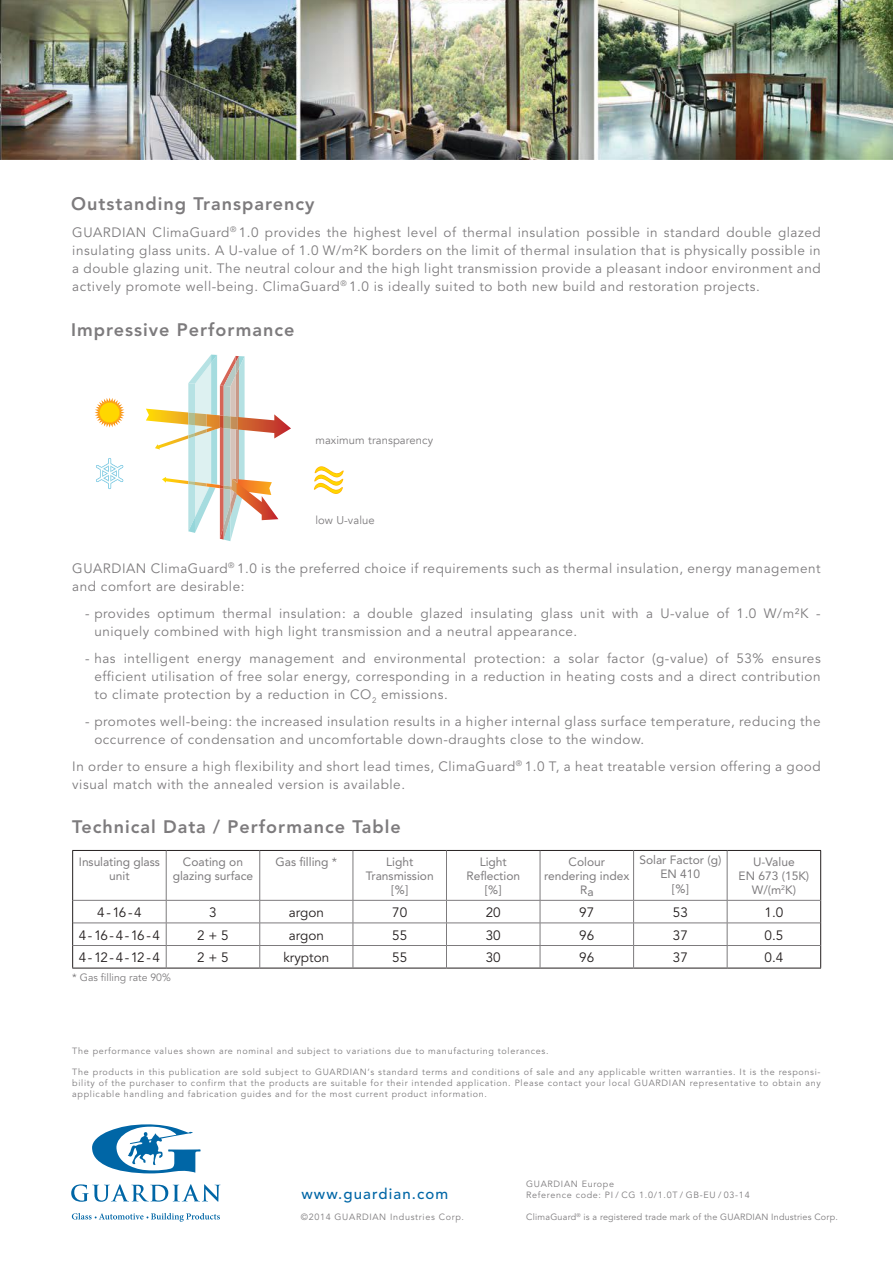
<style>
.page{position:relative;width:893px;height:1263px;background:#fff}
.page>*{position:absolute;margin:0;border:0;box-sizing:border-box;transform-origin:0 0}
.t1{font:800 18px "Avenir";letter-spacing:.055em;color:#7d7b7d}
.t2{font:500 15px "Avenir LT Std";letter-spacing:.075em;color:#0066a6}
.t3{font:13.5px/18px "Avenir LT Std";letter-spacing:.04em;color:#7d7b7d}
.t4{font:13.5px "Avenir LT Std";color:#241f1f}
.t5{font:12px/14.4px "Avenir LT Std";color:#7d7b7d;text-align:center}
.t6{font:11.25px "Avenir LT Com";letter-spacing:.01em;color:#7d7b7d}
.t7{font:10.5px "Avenir LT Std";color:#7d7b7d}
.t8{font:9px/10.8px "Avenir LT Std";letter-spacing:.075em;color:#7d7b7d}
.t9{font:9px "Avenir LT Std";letter-spacing:.02em;color:#7d7b7d}
</style>
<div class="page">
<img style="left:0;top:0;width:893px;height:160px">
<svg style="left:92px;top:1124px;width:109px;height:49px"></svg>
<svg style="left:71px;top:1184px;width:149px;height:18px"></svg>
<svg style="left:72px;top:1213px;width:148px;height:9px"></svg>
<svg style="left:146px;top:355px;width:145px;height:186px"></svg>
<svg style="left:95px;top:398px;width:30px;height:30px"></svg>
<hr style="left:108px;top:458px;width:3px;height:31px;background:#5bbbe3;border-radius:2px">
<hr style="left:109px;top:458px;width:2px;height:31px;background:#b6e2e8">
<svg style="left:96px;top:459px;width:28px;height:29px"></svg>
<svg style="left:314px;top:466px;width:30px;height:28px"></svg>
<svg style="left:73px;top:901px;width:747px;height:67px"></svg>
<hr style="left:72px;top:850px;width:94px;height:1px;background:#241f1f">
<hr style="left:72px;top:851px;width:1px;height:49px;background:#241f1f">
<hr style="left:166px;top:850px;width:94px;height:1px;background:#241f1f">
<hr style="left:260px;top:850px;width:93px;height:1px;background:#241f1f">
<hr style="left:353px;top:850px;width:93px;height:1px;background:#241f1f">
<hr style="left:446px;top:850px;width:94px;height:1px;background:#241f1f">
<hr style="left:540px;top:850px;width:94px;height:1px;background:#241f1f">
<hr style="left:634px;top:850px;width:93px;height:1px;background:#241f1f">
<hr style="left:727px;top:850px;width:94px;height:1px;background:#241f1f">
<hr style="left:820px;top:851px;width:1px;height:49px;background:#241f1f">
<svg style="left:72px;top:900px;width:1px;height:68px"></svg>
<svg style="left:820px;top:900px;width:1px;height:68px"></svg>
<hr style="left:72px;top:968px;width:94px;height:1px;background:#241f1f">
<hr style="left:166px;top:968px;width:94px;height:1px;background:#241f1f">
<hr style="left:260px;top:968px;width:93px;height:1px;background:#241f1f">
<hr style="left:353px;top:968px;width:93px;height:1px;background:#241f1f">
<hr style="left:446px;top:968px;width:94px;height:1px;background:#241f1f">
<hr style="left:540px;top:968px;width:94px;height:1px;background:#241f1f">
<hr style="left:634px;top:968px;width:93px;height:1px;background:#241f1f">
<hr style="left:727px;top:968px;width:94px;height:1px;background:#241f1f">
<hr style="left:166px;top:851px;width:1px;height:49px;background:#7d7b7d">
<hr style="left:259px;top:851px;width:1px;height:49px;background:#7d7b7d">
<hr style="left:353px;top:851px;width:1px;height:49px;background:#7d7b7d">
<hr style="left:446px;top:851px;width:1px;height:49px;background:#7d7b7d">
<hr style="left:540px;top:851px;width:1px;height:49px;background:#7d7b7d">
<hr style="left:633px;top:851px;width:1px;height:49px;background:#7d7b7d">
<hr style="left:727px;top:851px;width:1px;height:49px;background:#7d7b7d">
<hr style="left:73px;top:900px;width:93px;height:1px;background:#7d7b7d">
<hr style="left:166px;top:900px;width:94px;height:1px;background:#7d7b7d">
<hr style="left:260px;top:900px;width:93px;height:1px;background:#7d7b7d">
<hr style="left:353px;top:900px;width:93px;height:1px;background:#7d7b7d">
<hr style="left:446px;top:900px;width:94px;height:1px;background:#7d7b7d">
<hr style="left:540px;top:900px;width:94px;height:1px;background:#7d7b7d">
<hr style="left:634px;top:900px;width:93px;height:1px;background:#7d7b7d">
<hr style="left:727px;top:900px;width:93px;height:1px;background:#7d7b7d">
<hr style="left:73px;top:923px;width:93px;height:1px;background:#7d7b7d">
<hr style="left:166px;top:923px;width:94px;height:1px;background:#7d7b7d">
<hr style="left:260px;top:923px;width:93px;height:1px;background:#7d7b7d">
<hr style="left:353px;top:923px;width:93px;height:1px;background:#7d7b7d">
<hr style="left:446px;top:923px;width:94px;height:1px;background:#7d7b7d">
<hr style="left:540px;top:923px;width:94px;height:1px;background:#7d7b7d">
<hr style="left:634px;top:923px;width:93px;height:1px;background:#7d7b7d">
<hr style="left:727px;top:923px;width:93px;height:1px;background:#7d7b7d">
<hr style="left:73px;top:945px;width:93px;height:1px;background:#7d7b7d">
<hr style="left:166px;top:945px;width:94px;height:1px;background:#7d7b7d">
<svg style="left:166px;top:900px;width:1px;height:68px"></svg>
<hr style="left:260px;top:945px;width:93px;height:1px;background:#7d7b7d">
<svg style="left:259px;top:900px;width:1px;height:68px"></svg>
<hr style="left:353px;top:945px;width:93px;height:1px;background:#7d7b7d">
<svg style="left:353px;top:900px;width:1px;height:68px"></svg>
<hr style="left:446px;top:945px;width:94px;height:1px;background:#7d7b7d">
<svg style="left:446px;top:900px;width:1px;height:68px"></svg>
<hr style="left:540px;top:945px;width:94px;height:1px;background:#7d7b7d">
<svg style="left:540px;top:900px;width:1px;height:68px"></svg>
<hr style="left:634px;top:945px;width:93px;height:1px;background:#7d7b7d">
<svg style="left:633px;top:900px;width:1px;height:68px"></svg>
<hr style="left:727px;top:945px;width:93px;height:1px;background:#7d7b7d">
<svg style="left:727px;top:900px;width:1px;height:68px"></svg>
<h1 class="t1" style="left:71px;top:193px;width:245px">Outstanding Transparency</h1>
<p class="t3" style="left:72px;top:224px;width:750px;text-align:justify">GUARDIAN ClimaGuard<sup>®</sup> 1.0 provides the highest level of thermal insulation possible in standard double glazed insulating glass units. A U-value of 1.0 W/m²K borders on the limit of thermal insulation that is physically possible in a double glazing unit. The neutral colour and the high light transmission provide a pleasant indoor environment and actively promote well-being. ClimaGuard<sup>®</sup> 1.0 is ideally suited to both new build and restoration projects.</p>
<h1 class="t1" style="left:71px;top:319px;width:225px">Impressive Performance</h1>
<p class="t6" style="left:315px;top:433px;width:119px">maximum transparency</p>
<p class="t6" style="left:315px;top:514px;width:61px">low U-value</p>
<p class="t3" style="left:72px;top:559px;width:750px">GUARDIAN ClimaGuard<sup>®</sup> 1.0 is the preferred choice if requirements such as thermal insulation, energy management and comfort are desirable:</p>
<p class="t3" style="left:94px;top:604px;width:728px;text-indent:-9px">- provides optimum thermal insulation: a double glazed insulating glass unit with a U-value of 1.0 W/m²K - uniquely combined with high light transmission and a neutral appearance.</p>
<p class="t3" style="left:94px;top:649px;width:728px;text-align:justify;text-indent:-9px">- has intelligent energy management and environmental protection: a solar factor (g-value) of 53% ensures efficient utilisation of free solar energy, corresponding in a reduction in heating costs and a direct contribution to climate protection by a reduction in CO<sub>2</sub> emissions.</p>
<p class="t3" style="left:94px;top:712px;width:728px;text-indent:-9px">- promotes well-being: the increased insulation results in a higher internal glass surface temperature, reducing the occurrence of condensation and uncomfortable down-draughts close to the window.</p>
<p class="t3" style="left:72px;top:757px;width:750px">In order to ensure a high flexibility and short lead times, ClimaGuard<sup>®</sup> 1.0 T, a heat treatable version offering a good visual match with the annealed version is available.</p>
<h1 class="t1" style="left:72px;top:816px;width:330px">Technical Data / Performance Table</h1>
<p class="t5" style="left:79px;top:854px;width:82px">Insulating glass unit</p>
<p class="t5" style="left:173px;top:854px;width:82px">Coating on glazing surface</p>
<p class="t5" style="left:275px;top:854px;width:63px">Gas filling *</p>
<p class="t5" style="left:366px;top:854px;width:70px">Light<br>Transmission [%]</p>
<p class="t5" style="left:466px;top:854px;width:55px">Light<br>Reflection [%]</p>
<p class="t5" style="left:544px;top:854px;width:87px;line-height:14.9px">Colour rendering index<br>Ra</p>
<p class="t5" style="left:639px;top:852px;width:84px">Solar Factor (g)<br>EN 410<br>[%]</p>
<p class="t5" style="left:739px;top:854px;width:72px">U-Value<br>EN 673 (15K)<br>W/(m<sup>2</sup>K)</p>
<p class="t4" style="left:97px;top:904px;width:46px">4 - 16 - 4</p>
<p class="t4" style="left:209px;top:904px;width:9px">3</p>
<p class="t4" style="left:289px;top:904px;width:37px">argon</p>
<p class="t4" style="left:392px;top:904px;width:17px">70</p>
<p class="t4" style="left:486px;top:904px;width:17px">20</p>
<p class="t4" style="left:579px;top:904px;width:17px">97</p>
<p class="t4" style="left:673px;top:904px;width:17px">53</p>
<p class="t4" style="left:764px;top:904px;width:20px">1.0</p>
<p class="t4" style="left:79px;top:927px;width:83px">4 - 16 - 4 - 16 - 4</p>
<p class="t4" style="left:197px;top:927px;width:33px">2 + 5</p>
<p class="t4" style="left:289px;top:927px;width:37px">argon</p>
<p class="t4" style="left:392px;top:927px;width:17px">55</p>
<p class="t4" style="left:486px;top:927px;width:17px">30</p>
<p class="t4" style="left:579px;top:927px;width:17px">96</p>
<p class="t4" style="left:673px;top:927px;width:17px">37</p>
<p class="t4" style="left:764px;top:927px;width:20px">0.5</p>
<p class="t4" style="left:79px;top:950px;width:83px">4 - 12 - 4 - 12 - 4</p>
<p class="t4" style="left:197px;top:950px;width:33px">2 + 5</p>
<p class="t4" style="left:283px;top:950px;width:47px">krypton</p>
<p class="t4" style="left:392px;top:950px;width:17px">55</p>
<p class="t4" style="left:486px;top:950px;width:17px">30</p>
<p class="t4" style="left:579px;top:950px;width:17px">96</p>
<p class="t4" style="left:673px;top:950px;width:17px">37</p>
<p class="t4" style="left:764px;top:950px;width:20px">0.4</p>
<p class="t7" style="left:72px;top:972px;width:100px">* Gas filling rate 90%</p>
<p class="t8" style="left:72px;top:1046px;width:478px">The performance values shown are nominal and subject to variations due to manufacturing tolerances.</p>
<p class="t8" style="left:72px;top:1067px;width:750px;text-align:justify">The products in this publication are sold subject to GUARDIAN‘s standard terms and conditions of sale and any applicable written warranties. It is the responsi&shy;bility of the purchaser to confirm that the products are suitable for their intended application. Please contact your local GUARDIAN representative to obtain any applicable handling and fabrication guides and for the most current product information.</p>
<p class="t2" style="left:301px;top:1185px;width:148px">www.guardian.com</p>
<p class="t8" style="left:526px;top:1179px;width:225px">GUARDIAN Europe<br>Reference code: PI / CG 1.0/1.0T / GB-EU / 03-14</p>
<p class="t8" style="left:301px;top:1211px;width:165px">©2014 GUARDIAN Industries Corp.</p>
<p class="t9" style="left:526px;top:1211px;width:208px">ClimaGuard<sup>®</sup> is a registered trade mark of the Guardian</p>
<p class="t9" style="left:771px;top:1211px;width:68px">Industries Corp.</p>
</div>
